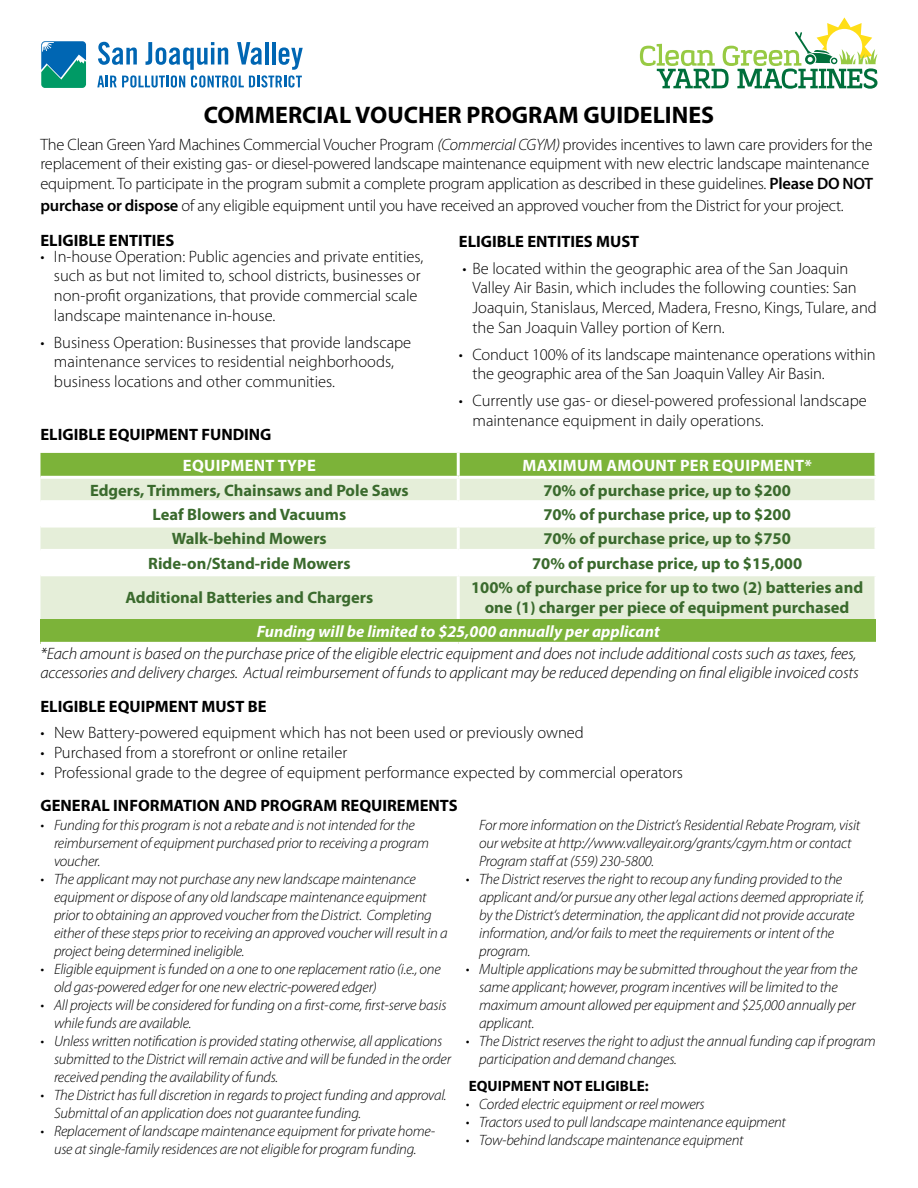
<style>
.page{position:relative;width:918px;height:1188px;background:#fff}
.page>*{position:absolute;margin:0;border:0;box-sizing:border-box;transform-origin:0 0}
.t1{font:700 24px "Myriad Pro";color:#000}
.t2{font:300 16.5px/19.8px "Myriad Pro";color:#000}
.t3{font:700 16.5px/19.8px "Myriad Pro";color:#3a6a2d;text-align:center}
.t4{font:italic 300 16.5px/19.8px "Myriad Pro";letter-spacing:-.01em;color:#000}
.t5{font:700 16.5px "Myriad Pro";color:#000}
.t6{font:italic 700 16.5px "Myriad Pro";color:#fff}
.t7{font:700 16.5px "Myriad Pro";letter-spacing:.02em;color:#fff}
.t8{font:italic 300 15px/18px "Myriad Pro";letter-spacing:-.015em;color:#000}
.t9{font:700 15px "Myriad Pro";letter-spacing:.005em;color:#000}
.s1{font-style:italic}
.s2{font-weight:600}
.s3{font-weight:700}
</style>
<div class="page">
<svg style="left:97px;top:42px;width:206px;height:46px"></svg>
<svg style="left:41px;top:41px;width:45px;height:47px"></svg>
<svg style="left:640px;top:17px;width:238px;height:72px"></svg>
<div style="left:40px;top:453px;width:834px;height:23px;background:#7cb339"></div>
<div style="left:40px;top:479px;width:834px;height:140px;background:#e5eed9"></div>
<svg style="left:40px;top:503px;width:834px;height:70px"></svg>
<div style="left:40px;top:619px;width:836px;height:24px;background:#7cb339"></div>
<hr style="left:457px;top:453px;width:3px;height:23px;background:#fff">
<svg style="left:874px;top:453px;width:2px;height:23px"></svg>
<hr style="left:40px;top:500px;width:418px;height:3px;background:#fff">
<hr style="left:40px;top:525px;width:418px;height:3px;background:#fff">
<hr style="left:40px;top:549px;width:418px;height:3px;background:#fff">
<hr style="left:40px;top:573px;width:418px;height:3px;background:#fff">
<hr style="left:457px;top:479px;width:3px;height:21px;background:#fff">
<svg style="left:874px;top:479px;width:1px;height:21px"></svg>
<hr style="left:458px;top:500px;width:420px;height:3px;background:#fff">
<hr style="left:457px;top:503px;width:3px;height:22px;background:#fff">
<hr style="left:458px;top:525px;width:420px;height:3px;background:#fff">
<hr style="left:457px;top:528px;width:3px;height:21px;background:#fff">
<svg style="left:874px;top:528px;width:1px;height:21px"></svg>
<hr style="left:458px;top:549px;width:420px;height:3px;background:#fff">
<hr style="left:457px;top:552px;width:3px;height:21px;background:#fff">
<hr style="left:458px;top:573px;width:420px;height:3px;background:#fff">
<hr style="left:457px;top:576px;width:3px;height:43px;background:#fff">
<svg style="left:874px;top:576px;width:1px;height:43px"></svg>
<hr style="left:40px;top:642px;width:418px;height:3px;background:#fff">
<hr style="left:458px;top:642px;width:418px;height:3px;background:#fff">
<h1 class="t1" style="left:204px;top:99px;width:512px">COMMERCIAL VOUCHER PROGRAM GUIDELINES</h1>
<p class="t2" style="left:40px;top:134px;width:834px">The Clean Green Yard Machines Commercial Voucher Program <span class="s1">(Commercial CGYM)</span> provides incentives to lawn care providers for the replacement of their existing gas- or diesel-powered landscape maintenance equipment with new electric landscape maintenance equipment. To participate in the program submit a complete program application as described in these guidelines. <span class="s2">Please DO NOT</span></p>
<p class="t2" style="left:40px;top:188px;width:805px;line-height:35.1px"><span class="s2">purchase or dispose</span> of any eligible equipment until you have received an approved voucher from the District for your project.<br><span class="s3">ELIGIBLE ENTITIES</span></p>
<p class="t2" style="left:54px;top:246px;width:371px;text-indent:-13px">• In-house Operation: Public agencies and private entities, such as but not limited to, school districts, businesses or non-profit organizations, that provide commercial scale landscape maintenance in-house.</p>
<p class="t2" style="left:54px;top:332px;width:359px;text-indent:-13px">• Business Operation: Businesses that provide landscape maintenance services to residential neighborhoods, business locations and other communities.</p>
<p class="t5" style="left:459px;top:231px;width:182px">ELIGIBLE ENTITIES MUST</p>
<p class="t2" style="left:472px;top:258px;width:406px;text-indent:-10px">• Be located within the geographic area of the San Joaquin Valley Air Basin, which includes the following counties: San Joaquin, Stanislaus, Merced, Madera, Fresno, Kings, Tulare, and the San Joaquin Valley portion of Kern.</p>
<p class="t2" style="left:472px;top:344px;width:405px;text-indent:-13px">• Conduct 100% of its landscape maintenance operations within the geographic area of the San Joaquin Valley Air Basin.</p>
<p class="t2" style="left:472px;top:390px;width:396px;text-indent:-13px">• Currently use gas- or diesel-powered professional landscape maintenance equipment in daily operations.</p>
<p class="t5" style="left:40px;top:424px;width:233px">ELIGIBLE EQUIPMENT FUNDING</p>
<p class="t7" style="left:183px;top:455px;width:135px">EQUIPMENT TYPE</p>
<p class="t7" style="left:522px;top:455px;width:291px">MAXIMUM AMOUNT PER EQUIPMENT*</p>
<p class="t3" style="left:90px;top:480px;width:320px">Edgers, Trimmers, Chainsaws and Pole Saws</p>
<p class="t3" style="left:543px;top:480px;width:249px">70% of purchase price, up to $200</p>
<p class="t3" style="left:152px;top:504px;width:195px">Leaf Blowers and Vacuums</p>
<p class="t3" style="left:543px;top:504px;width:249px">70% of purchase price, up to $200</p>
<p class="t3" style="left:172px;top:528px;width:156px">Walk-behind Mowers</p>
<p class="t3" style="left:543px;top:528px;width:249px">70% of purchase price, up to $750</p>
<p class="t3" style="left:148px;top:553px;width:204px">Ride-on/Stand-ride Mowers</p>
<p class="t3" style="left:532px;top:553px;width:272px">70% of purchase price, up to $15,000</p>
<p class="t3" style="left:125px;top:587px;width:250px">Additional Batteries and Chargers</p>
<p class="t3" style="left:471px;top:577px;width:394px">100% of purchase price for up to two (2) batteries and one (1) charger per piece of equipment purchased</p>
<p class="t6" style="left:257px;top:621px;width:404px">Funding will be limited to $25,000 annually per applicant</p>
<p class="t4" style="left:41px;top:643px;width:820px">*Each amount is based on the purchase price of the eligible electric equipment and does not include additional costs such as taxes, fees, accessories and delivery charges. Actual reimbursement of funds to applicant may be reduced depending on final eligible invoiced costs</p>
<p class="t5" style="left:41px;top:695px;width:228px">ELIGIBLE EQUIPMENT MUST BE</p>
<p class="t2" style="left:41px;top:723px;width:545px">• New Battery-powered equipment which has not been used or previously owned</p>
<p class="t2" style="left:41px;top:743px;width:308px">• Purchased from a storefront or online retailer</p>
<p class="t2" style="left:41px;top:762px;width:644px">• Professional grade to the degree of equipment performance expected by commercial operators</p>
<p class="t5" style="left:41px;top:795px;width:419px">GENERAL INFORMATION AND PROGRAM REQUIREMENTS</p>
<p class="t8" style="left:54px;top:816px;width:376px;text-indent:-14px">• Funding for this program is not a rebate and is not intended for the reimbursement of equipment purchased prior to receiving a program voucher.</p>
<p class="t8" style="left:54px;top:870px;width:395px;text-indent:-14px">• The applicant may not purchase any new landscape maintenance equipment or dispose of any old landscape maintenance equipment prior to obtaining an approved voucher from the District. Completing either of these steps prior to receiving an approved voucher will result in a project being determined ineligible.</p>
<p class="t8" style="left:54px;top:960px;width:388px;text-indent:-14px">• Eligible equipment is funded on a one to one replacement ratio (i.e., one old gas-powered edger for one new electric-powered edger)</p>
<p class="t8" style="left:54px;top:996px;width:394px;text-indent:-14px">• All projects will be considered for funding on a first-come, first-serve basis while funds are available.</p>
<p class="t8" style="left:54px;top:1032px;width:399px;text-indent:-14px">• Unless written notification is provided stating otherwise, all applications submitted to the District will remain active and will be funded in the order received pending the availability of funds.</p>
<p class="t8" style="left:54px;top:1086px;width:394px;text-indent:-14px">• The District has full discretion in regards to project funding and approval.<br>Submittal of an application does not guarantee funding.</p>
<p class="t8" style="left:40px;top:1122px;width:396px;text-align:center">• Replacement of landscape maintenance equipment for private home&shy;use at single-family residences are not eligible for program funding.</p>
<p class="t8" style="left:479px;top:816px;width:383px">For more information on the District’s Residential Rebate Program, visit our website at http://www.valleyair.org/grants/cgym.htm or contact<br>Program staff at (559) 230-5800.</p>
<p class="t8" style="left:479px;top:870px;width:386px;text-indent:-14px">• The District reserves the right to recoup any funding provided to the applicant and/or pursue any other legal actions deemed appropriate if, by the District‘s determination, the applicant did not provide accurate information, and/or fails to meet the requirements or intent of the program.</p>
<p class="t8" style="left:479px;top:960px;width:380px;text-indent:-14px">• Multiple applications may be submitted throughout the year from the same applicant; however, program incentives will be limited to the maximum amount allowed per equipment and $25,000 annually per applicant.</p>
<p class="t8" style="left:479px;top:1032px;width:398px;text-indent:-14px">• The District reserves the right to adjust the annual funding cap if program participation and demand changes.</p>
<p class="t9" style="left:469px;top:1076px;width:181px">EQUIPMENT NOT ELIGIBLE:</p>
<p class="t8" style="left:466px;top:1095px;width:241px">• Corded electric equipment or reel mowers</p>
<p class="t8" style="left:466px;top:1113px;width:322px">• Tractors used to pull landscape maintenance equipment</p>
<p class="t8" style="left:466px;top:1131px;width:279px">• Tow-behind landscape maintenance equipment</p>
</div>
